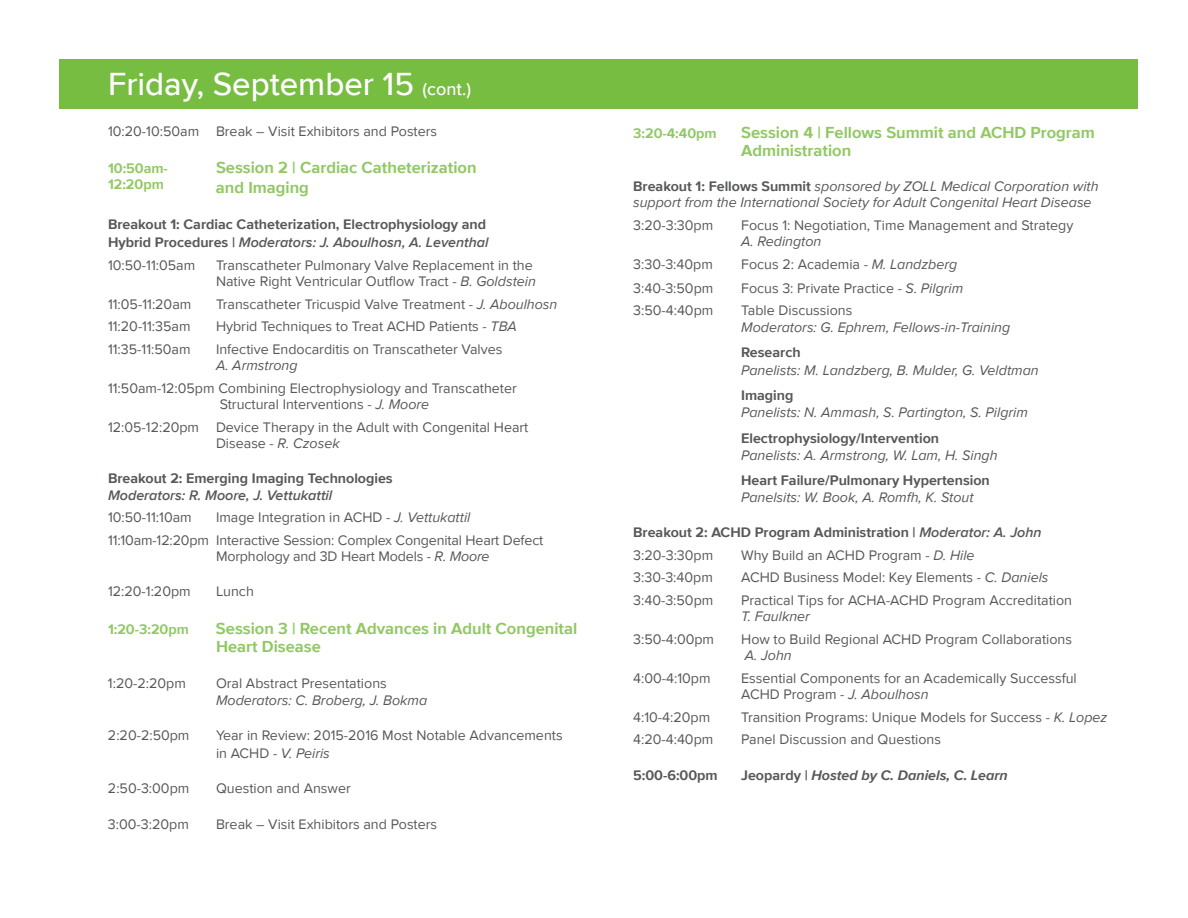
<style>
.page{position:relative;width:1188px;height:918px;background:#fff}
.page>*{position:absolute;margin:0;border:0;box-sizing:border-box;transform-origin:0 0}
.t1{font:500 33px "Proxima Nova";color:#fff}
.t2{font:700 16.5px/18px "Proxima Nova";color:#91c863}
.t3{font:14.25px/16.5px "Proxima Nova";color:#57585a}
.t4{font:italic 14.25px/16.5px "Proxima Nova";color:#57585a}
.t5{font:700 14.25px/18px "Proxima Nova";color:#57585a}
.t6{font:700 14.25px "Proxima Nova";color:#91c863}
.t7{font:italic 700 14.25px "Proxima Nova";color:#57585a}
.t8{font:italic 600 14.25px "Proxima Nova";color:#57585a}
.s1{font-size:18px}
.s2{font-weight:600;font-style:italic}
.s3{font-style:italic}
.s4{font-weight:700;font-style:normal}
.s5{font-weight:400}
.s6{font-style:normal}
</style>
<div class="page">
<div style="left:59px;top:59px;width:1079px;height:50px;background:#76bd42"></div>
<h1 class="t1" style="left:108px;top:64px;width:365px">Friday, September 15 <span class="s1">(cont.)</span></h1>
<p class="t3" style="left:108px;top:123px;width:331px">10:20-10:50am Break – Visit Exhibitors and Posters</p>
<p class="t6" style="left:108px;top:160px;width:61px">10:50am-</p>
<p class="t2" style="left:216px;top:160px;width:262px">Session 2 | Cardiac Catheterization</p>
<p class="t6" style="left:108px;top:175px;width:57px">12:20pm</p>
<p class="t2" style="left:216px;top:179px;width:94px">and Imaging</p>
<p class="t5" style="left:108px;top:216px;width:382px">Breakout 1: Cardiac Catheterization, Electrophysiology and<br>Hybrid Procedures | <span class="s2">Moderators: J. Aboulhosn, A. Leventhal</span></p>
<p class="t3" style="left:108px;top:257px;width:89px">10:50-11:05am</p>
<p class="t3" style="left:216px;top:257px;width:321px">Transcatheter Pulmonary Valve Replacement in the<br>Native Right Ventricular Outflow Tract <span class="s3">- B. Goldstein</span></p>
<p class="t3" style="left:108px;top:296px;width:85px">11:05-11:20am</p>
<p class="t3" style="left:216px;top:296px;width:343px">Transcatheter Tricuspid Valve Treatment <span class="s3">- J. Aboulhosn</span></p>
<p class="t3" style="left:108px;top:319px;width:84px">11:20-11:35am</p>
<p class="t3" style="left:216px;top:319px;width:303px">Hybrid Techniques to Treat ACHD Patients <span class="s3">- TBA</span></p>
<p class="t3" style="left:108px;top:341px;width:84px">11:35-11:50am</p>
<p class="t3" style="left:216px;top:341px;width:288px">Infective Endocarditis on Transcatheter Valves</p>
<p class="t4" style="left:216px;top:358px;width:83px">A. Armstrong</p>
<p class="t3" style="left:220px;top:380px;width:299px;text-indent:-112px">11:50am-12:05pm Combining Electrophysiology and Transcatheter<br>Structural Interventions <span class="s3">- J. Moore</span></p>
<p class="t3" style="left:216px;top:419px;width:314px;text-indent:-108px">12:05-12:20pm Device Therapy in the Adult with Congenital Heart<br>Disease <span class="s3">- R. Czosek</span></p>
<p class="t5" style="left:108px;top:470px;width:286px">Breakout 2: Emerging Imaging Technologies</p>
<p class="t8" style="left:108px;top:487px;width:226px">Moderators: R. Moore, J. Vettukattil</p>
<p class="t3" style="left:108px;top:510px;width:85px">10:50-11:10am</p>
<p class="t3" style="left:108px;top:507px;width:437px;line-height:22.5px;text-indent:108px">Image Integration in ACHD <span class="s3">- J. Vettukattil<br></span>11:10am-12:20pm Interactive Session: Complex Congenital Heart Defect</p>
<p class="t3" style="left:108px;top:584px;width:84px">12:20-1:20pm</p>
<p class="t3" style="left:216px;top:549px;width:275px">Morphology and 3D Heart Models <span class="s3">- R. Moore</span></p>
<p class="t3" style="left:216px;top:584px;width:39px">Lunch</p>
<p class="t6" style="left:108px;top:621px;width:82px">1:20-3:20pm</p>
<p class="t2" style="left:216px;top:620px;width:363px">Session 3 | Recent Advances in Adult Congenital<br>Heart Disease</p>
<p class="t3" style="left:108px;top:676px;width:79px">1:20-2:20pm</p>
<p class="t3" style="left:216px;top:676px;width:172px">Oral Abstract Presentations</p>
<p class="t4" style="left:216px;top:693px;width:213px">Moderators: C. Broberg, J. Bokma</p>
<p class="t3" style="left:108px;top:728px;width:83px">2:20-2:50pm</p>
<p class="t3" style="left:216px;top:727px;width:348px;line-height:17.1px">Year in Review: 2015-2016 Most Notable Advancements in ACHD <span class="s3">- V. Peiris</span></p>
<p class="t3" style="left:108px;top:780px;width:83px">2:50-3:00pm</p>
<p class="t3" style="left:216px;top:780px;width:136px">Question and Answer</p>
<p class="t3" style="left:108px;top:816px;width:82px">3:00-3:20pm</p>
<p class="t3" style="left:216px;top:816px;width:223px">Break – Visit Exhibitors and Posters</p>
<p class="t6" style="left:633px;top:125px;width:85px">3:20-4:40pm</p>
<p class="t2" style="left:741px;top:124px;width:355px">Session 4 | Fellows Summit and ACHD Program<br>Administration</p>
<p class="t4" style="left:633px;top:178px;width:467px"><span class="s4">Breakout 1: Fellows Summit</span> sponsored by ZOLL Medical Corporation with support from the International Society for Adult Congenital Heart Disease</p>
<p class="t3" style="left:633px;top:217px;width:82px">3:20-3:30pm</p>
<p class="t3" style="left:741px;top:217px;width:334px">Focus 1: Negotiation, Time Management and Strategy</p>
<p class="t4" style="left:741px;top:234px;width:82px">A. Redington</p>
<p class="t3" style="left:633px;top:256px;width:81px">3:30-3:40pm</p>
<p class="t3" style="left:741px;top:256px;width:218px">Focus 2: Academia - <span class="s3">M. Landzberg</span></p>
<p class="t3" style="left:633px;top:280px;width:82px">3:40-3:50pm</p>
<p class="t3" style="left:741px;top:280px;width:224px">Focus 3: Private Practice <span class="s3">- S. Pilgrim</span></p>
<p class="t3" style="left:633px;top:303px;width:82px">3:50-4:40pm</p>
<p class="t3" style="left:741px;top:303px;width:113px">Table Discussions</p>
<p class="t4" style="left:741px;top:319px;width:271px">Moderators: G. Ephrem, Fellows-in-Training</p>
<p class="t5" style="left:741px;top:344px;width:61px">Research</p>
<p class="t4" style="left:741px;top:362px;width:299px">Panelists: M. Landzberg, B. Mulder, G. Veldtman</p>
<p class="t5" style="left:741px;top:387px;width:54px">Imaging</p>
<p class="t4" style="left:741px;top:404px;width:288px">Panelists: N. Ammash, S. Partington, S. Pilgrim</p>
<p class="t5" style="left:741px;top:429px;width:199px">Electrophysiology/Intervention</p>
<p class="t4" style="left:741px;top:447px;width:258px">Panelists: A. Armstrong, W. Lam, H. Singh</p>
<p class="t5" style="left:741px;top:472px;width:250px">Heart Failure/Pulmonary Hypertension</p>
<p class="t4" style="left:741px;top:490px;width:234px">Panelsits: W. Book, A. Romfh, K. Stout</p>
<p class="t5" style="left:633px;top:522px;width:410px;line-height:22.5px">Breakout 2: ACHD Program Administration | <span class="s2">Moderator: A. John<br></span><span class="s5">3:20-3:30pm</span></p>
<p class="t3" style="left:741px;top:547px;width:235px">Why Build an ACHD Program <span class="s3">- D. Hile</span></p>
<p class="t3" style="left:633px;top:570px;width:81px">3:30-3:40pm</p>
<p class="t3" style="left:741px;top:570px;width:309px">ACHD Business Model: Key Elements <span class="s3">- C. Daniels</span></p>
<p class="t3" style="left:633px;top:592px;width:82px">3:40-3:50pm</p>
<p class="t3" style="left:741px;top:592px;width:332px">Practical Tips for ACHA-ACHD Program Accreditation</p>
<p class="t4" style="left:741px;top:609px;width:70px">T. Faulkner</p>
<p class="t3" style="left:633px;top:631px;width:82px">3:50-4:00pm</p>
<p class="t3" style="left:741px;top:631px;width:332px">How to Build Regional ACHD Program Collaborations</p>
<p class="t4" style="left:745px;top:648px;width:48px">A. John</p>
<p class="t3" style="left:633px;top:670px;width:79px">4:00-4:10pm</p>
<p class="t3" style="left:741px;top:670px;width:337px">Essential Components for an Academically Successful<br>ACHD Program <span class="s3">- J. Aboulhosn</span></p>
<p class="t3" style="left:633px;top:709px;width:79px">4:10-4:20pm</p>
<p class="t3" style="left:741px;top:709px;width:368px">Transition Programs: Unique Models for Success <span class="s3">- K. Lopez</span></p>
<p class="t3" style="left:633px;top:732px;width:82px">4:20-4:40pm</p>
<p class="t3" style="left:741px;top:732px;width:201px">Panel Discussion and Questions</p>
<p class="t5" style="left:633px;top:767px;width:86px">5:00-6:00pm</p>
<p class="t7" style="left:741px;top:767px;width:268px"><span class="s6">Jeopardy |</span> Hosted by C. Daniels, C. Learn</p>
</div>
